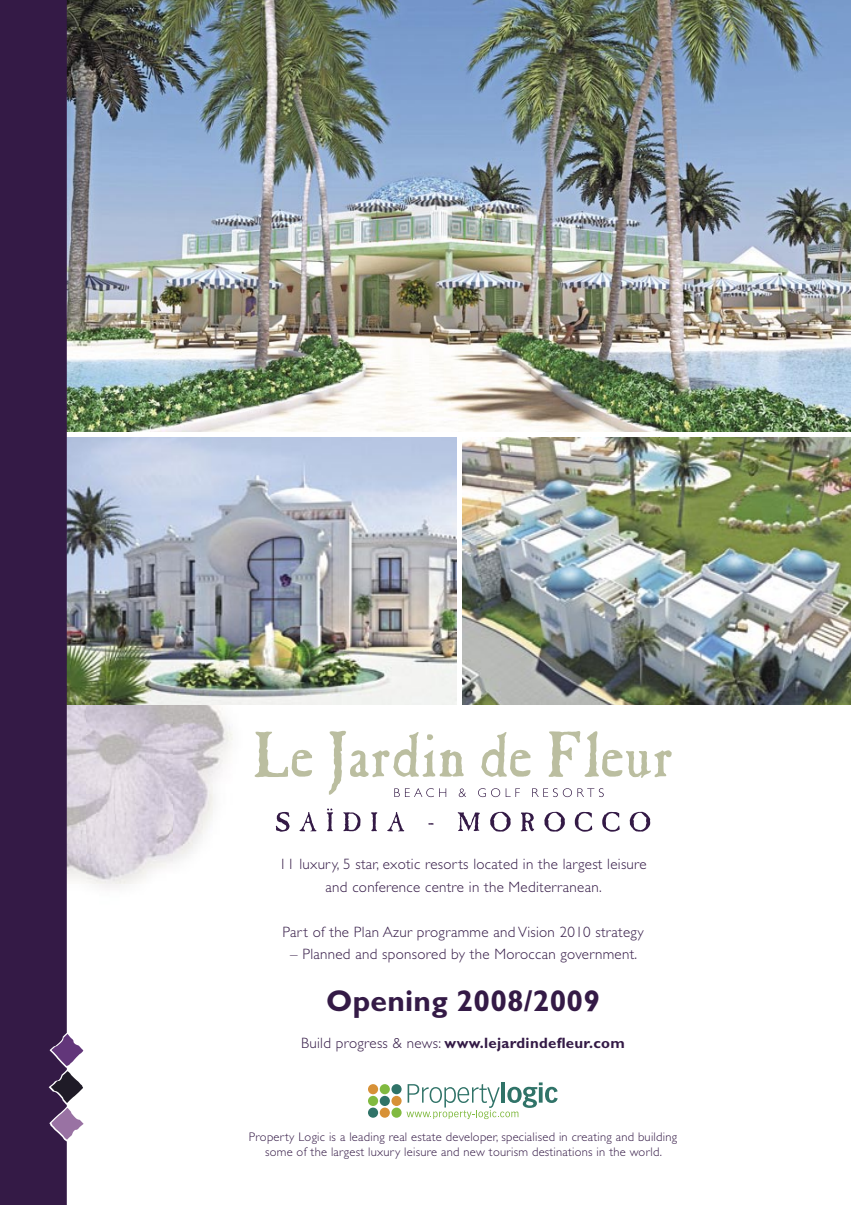
<style>
.page{position:relative;width:851px;height:1205px;background:#fff}
.page>*{position:absolute;margin:0;border:0;box-sizing:border-box;transform-origin:0 0}
.t1{font:700 30px "Gill Sans";letter-spacing:.01em;color:#341a46}
.t2{font:300 15px/22.5px "Gill Sans";letter-spacing:.02em;color:#341a46;text-align:center}
.t3{font:700 15px "Gill Sans";letter-spacing:.02em;color:#341a46}
.t4{font:300 12.5px/15px "Gill Sans";letter-spacing:.02em;color:#341a46;text-align:center}
.s1{font-weight:300}
</style>
<div class="page">
<img style="left:67px;top:0;width:783px;height:431px">
<img style="left:462px;top:438px;width:388px;height:266px">
<svg style="left:67px;top:704px;width:196px;height:184px"></svg>
<img style="left:67px;top:437px;width:389px;height:267px">
<div style="left:0;top:0;width:67px;height:1205px;background:#341a46"></div>
<svg style="left:51px;top:1034px;width:33px;height:105px"></svg>
<svg style="left:276px;top:808px;width:374px;height:23px"></svg>
<svg style="left:254px;top:731px;width:417px;height:66px"></svg>
<div style="left:368px;top:1084px;width:10px;height:10px;background:#d79137;border-radius:50%"></div>
<div style="left:379px;top:1084px;width:11px;height:10px;background:#81ba40;border-radius:50%"></div>
<div style="left:391px;top:1084px;width:10px;height:10px;background:#307368;border-radius:50%"></div>
<div style="left:368px;top:1096px;width:10px;height:10px;background:#81ba40;border-radius:50%"></div>
<div style="left:379px;top:1096px;width:11px;height:10px;background:#307368;border-radius:50%"></div>
<div style="left:391px;top:1096px;width:10px;height:10px;background:#d79137;border-radius:50%"></div>
<div style="left:368px;top:1107px;width:10px;height:10px;background:#307368;border-radius:50%"></div>
<div style="left:379px;top:1107px;width:11px;height:10px;background:#d79137;border-radius:50%"></div>
<div style="left:391px;top:1107px;width:10px;height:10px;background:#81ba40;border-radius:50%"></div>
<svg style="left:406px;top:1082px;width:151px;height:37px"></svg>
<p class="t2" style="left:279px;top:853px;width:369px">11 luxury, 5 star, exotic resorts located in the largest leisure and conference centre in the Mediterranean.</p>
<p class="t2" style="left:282px;top:920px;width:362px">Part of the Plan Azur programme and Vision 2010 strategy</p>
<p class="t2" style="left:290px;top:943px;width:348px">– Planned and sponsored by the Moroccan government.</p>
<h1 class="t1" style="left:326px;top:983px;width:275px">Opening 2008/2009</h1>
<p class="t3" style="left:301px;top:1034px;width:325px"><span class="s1">Build progress &amp; news:</span> www.lejardindefleur.com</p>
<p class="t4" style="left:249px;top:1130px;width:429px">Property Logic is a leading real estate developer, specialised in creating and building some of the largest luxury leisure and new tourism destinations in the world.</p>
</div>
